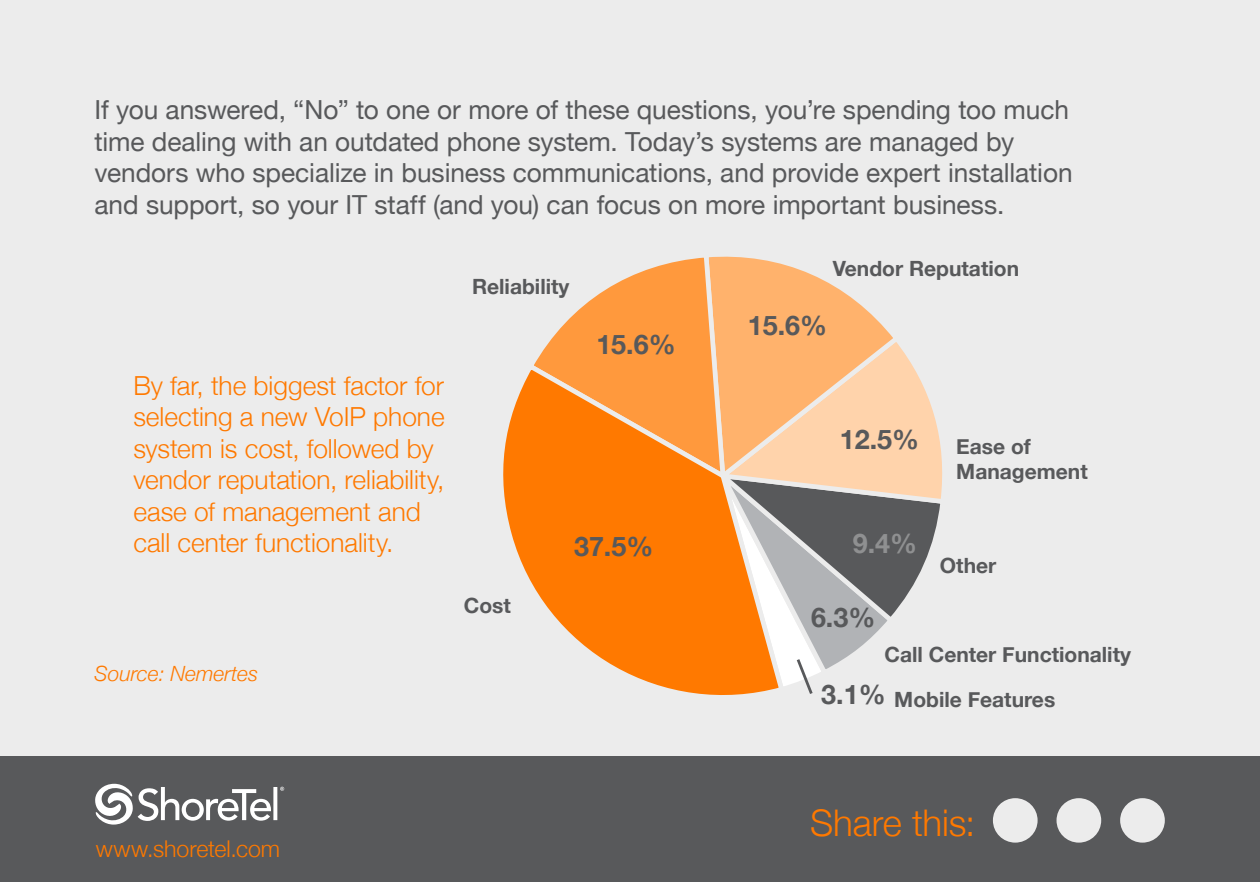
<style>
.page{position:relative;width:1260px;height:882px;background:#ececec}
.page>*{position:absolute;margin:0;border:0;box-sizing:border-box;transform-origin:0 0}
.t1{font:300 36.75px "Helvetica Neue";letter-spacing:-.005em;color:#ff7900}
.t2{font:700 26.95px "Helvetica Neue";color:#58595b}
.t3{font:700 26.95px "Helvetica Neue";color:#8f9091}
.t4{font:26.25px/31.5px "Helvetica Neue";color:#58595b}
.t5{font:300 26.25px/31.5px "Helvetica Neue";color:#ff7900}
.t6{font:300 23.1px "Helvetica Neue";color:#ff7900}
.t7{font:700 21px/25.2px "Helvetica Neue";color:#58595b}
.t8{font:italic 300 21px "Helvetica Neue";color:#ff7900}
</style>
<div class="page">
<div style="left:0;top:756px;width:1260px;height:126px;background:#58595b"></div>
<svg style="left:95px;top:784px;width:189px;height:41px"></svg>
<div style="left:1057px;top:798px;width:44px;height:45px;background:#ececec;border-radius:50%"></div>
<div style="left:993px;top:798px;width:45px;height:45px;background:#ececec;border-radius:50%"></div>
<div style="left:1120px;top:798px;width:45px;height:45px;background:#ececec;border-radius:50%"></div>
<svg style="left:503px;top:372px;width:27px;height:208px"></svg>
<svg style="left:530px;top:256px;width:413px;height:439px"></svg>
<p class="t4" style="left:94px;top:94px;width:980px">If you answered, “No” to one or more of these questions, you’re spending too much time dealing with an outdated phone system. Today’s systems are managed by vendors who specialize in business communications, and provide expert installation and support, so your IT staff (and you) can focus on more important business.</p>
<p class="t5" style="left:133px;top:369px;width:313px">By far, the biggest factor for selecting a new VoIP phone system is cost, followed by vendor reputation, reliability, ease of management and call center functionality.</p>
<p class="t7" style="left:472px;top:273px;width:99px">Reliability</p>
<p class="t2" style="left:596px;top:328px;width:81px">15.6%</p>
<p class="t7" style="left:464px;top:592px;width:49px">Cost</p>
<p class="t2" style="left:574px;top:530px;width:81px">37.5%</p>
<p class="t8" style="left:94px;top:661px;width:165px">Source: Nemertes</p>
<p class="t6" style="left:96px;top:834px;width:186px">www.shoretel.com</p>
<p class="t7" style="left:833px;top:256px;width:188px">Vendor Reputation</p>
<p class="t2" style="left:748px;top:308px;width:81px">15.6%</p>
<p class="t2" style="left:840px;top:423px;width:81px">12.5%</p>
<p class="t3" style="left:853px;top:527px;width:66px">9.4%</p>
<p class="t2" style="left:811px;top:601px;width:66px">6.3%</p>
<p class="t7" style="left:956px;top:433px;width:133px">Ease of<br>Management</p>
<p class="t7" style="left:940px;top:553px;width:58px">Other</p>
<p class="t7" style="left:885px;top:641px;width:248px">Call Center Functionality</p>
<p class="t2" style="left:821px;top:677px;width:66px">3.1%</p>
<p class="t7" style="left:894px;top:686px;width:162px">Mobile Features</p>
<h1 class="t1" style="left:810px;top:801px;width:167px">Share this:</h1>
</div>
